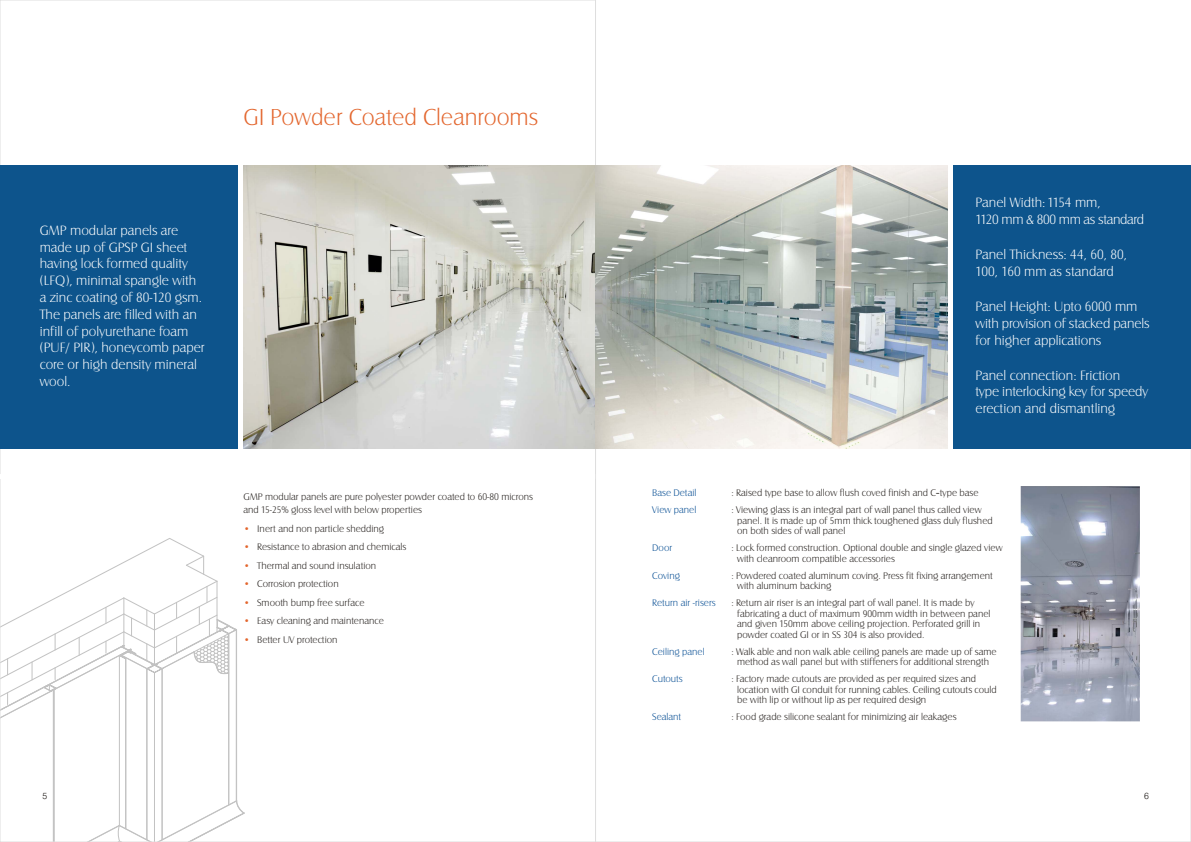
<style>
.page{position:relative;width:1191px;height:842px;background:#fff}
.page>*{position:absolute;margin:0;border:0;box-sizing:border-box;transform-origin:0 0}
.t1{font:24px "Castle T Ligh";color:#e3662e}
.t2{font:14px/16.8px "Castle T Ligh";color:#fff}
.t3{font:14px/16.8px "Castle T Ligh";letter-spacing:-.025em;color:#fff}
.t4{font:10px/10.5px "Castle T Ligh";color:#1f1a17}
.t5{font:10px/17px "Castle T Ligh";color:#004a91}
.t6{font:10px/18.5px "Castle T Ligh";color:#e3662e;text-align:justify}
.t7{font:300 9px "Swiss 721 BT";color:#1f1a17}
.s1{font-family:"Adobe Caslon Pro";font-weight:700}
</style>
<div class="page">
<svg style="left:52px;top:730px;width:186px;height:71px"></svg>
<hr style="left:53px;top:690px;width:1px;height:152px;background:#c2c2c2">
<hr style="left:54px;top:689px;width:1px;height:153px;background:#c2c2c2">
<hr style="left:125px;top:659px;width:1px;height:170px;background:#c2c2c2">
<hr style="left:126px;top:659px;width:1px;height:170px;background:#c2c2c2">
<hr style="left:162px;top:669px;width:1px;height:171px;background:#c2c2c2">
<hr style="left:154px;top:673px;width:1px;height:169px;background:#c2c2c2">
<hr style="left:147px;top:669px;width:1px;height:171px;background:#c2c2c2">
<hr style="left:228px;top:634px;width:1px;height:171px;background:#c2c2c2">
<hr style="left:119px;top:655px;width:1px;height:170px;background:#c2c2c2">
<svg style="left:52px;top:801px;width:193px;height:39px"></svg>
<hr style="left:229px;top:634px;width:1px;height:171px;background:#c2c2c2">
<hr style="left:236px;top:630px;width:1px;height:171px;background:#c2c2c2">
<svg style="left:2px;top:538px;width:235px;height:192px"></svg>
<div style="left:0;top:165px;width:237px;height:283px;background:#0d548c"></div>
<img style="left:243px;top:165px;width:352px;height:283px">
<div style="left:954px;top:165px;width:237px;height:283px;background:#0d548c"></div>
<svg style="left:595px;top:165px;width:352px;height:283px"></svg>
<img style="left:1020px;top:486px;width:119px;height:235px">
<p class="t2" style="left:40px;top:222px;width:167px">GMP modular panels are made up of GPSP GI sheet having lock formed quality (LFQ), minimal spangle with a zinc coating of 80-120 gsm.<br>The panels are filled with an infill of polyurethane foam (PUF/ PIR), honeycomb paper core or high density mineral wool.</p>
<h1 class="t1" style="left:243px;top:105px;width:296px">GI Powder Coated Cleanrooms</h1>
<p class="t4" style="left:243px;top:490px;width:291px;line-height:13.5px">GMP modular panels are pure polyester powder coated to 60-80 microns and 15-25% gloss level with below properties</p>
<p class="t4" style="left:257px;top:519px;width:151px;line-height:18.5px">Inert and non particle shedding<br>Resistance to abrasion and chemicals<br>Thermal and sound insulation<br>Corrosion protection<br>Smooth bump free surface<br>Easy cleaning and maintenance<br>Better UV protection</p>
<p class="t6" style="left:243px;top:519px;width:8px">• • • • • • •</p>
<p class="t7" style="left:43px;top:792px;width:6px">5</p>
<h2 class="t3" style="left:975px;top:194px;width:170px">Panel Width: 1154 mm,<br>1120 mm &amp; 800 mm as standard</h2>
<h2 class="t2" style="left:975px;top:246px;width:153px">Panel Thickness: 44, 60, 80,<br>100, 160 mm as standard</h2>
<h2 class="t2" style="left:975px;top:298px;width:175px">Panel Height: Upto 6000 mm with provision of stacked panels for higher applications</h2>
<h2 class="t2" style="left:975px;top:367px;width:174px">Panel connection: Friction<br>type interlocking key for speedy erection and dismantling</h2>
<p class="t5" style="left:652px;top:484px;width:46px">Base Detail<br>View panel</p>
<p class="t5" style="left:652px;top:539px;width:22px">Door</p>
<p class="t5" style="left:652px;top:567px;width:29px">Coving</p>
<p class="t5" style="left:652px;top:594px;width:65px">Return air -risers</p>
<p class="t5" style="left:652px;top:643px;width:54px">Ceiling panel</p>
<p class="t5" style="left:652px;top:670px;width:32px">Cutouts</p>
<p class="t5" style="left:652px;top:708px;width:31px">Sealant</p>
<p class="t4" style="left:731px;top:484px;width:252px;line-height:17px">: Raised type base to allow flush coved finish and C<span class="s1">-</span>type base : Viewing glass is an integral part of wall panel thus called view</p>
<p class="t4" style="left:737px;top:515px;width:257px">panel. It is made up of 5mm thick toughened glass duly flushed on both sides of wall panel</p>
<p class="t4" style="left:737px;top:543px;width:267px;text-indent:-6px">: Lock formed construction. Optional double and single glazed view with cleanroom compatible accessories</p>
<p class="t4" style="left:737px;top:570px;width:257px;text-indent:-6px">: Powdered coated aluminum coving. Press fit fixing arrangement with aluminum backing</p>
<p class="t4" style="left:737px;top:598px;width:255px;text-indent:-6px">: Return air riser is an integral part of wall panel. It is made by fabricating a duct of maximum 900mm width in between panel and given 150mm above ceiling projection. Perforated grill in powder coated GI or in SS 304 is also provided.</p>
<p class="t4" style="left:731px;top:646px;width:267px;text-align:center">: Walk able and non walk able ceiling panels are made up of same method as wall panel but with stiffeners for additional strength</p>
<p class="t4" style="left:737px;top:674px;width:261px;text-indent:-6px">: Factory made cutouts are provided as per required sizes and location with GI conduit for running cables. Ceiling cutouts could be with lip or without lip as per required design</p>
<p class="t4" style="left:731px;top:712px;width:227px">: Food grade silicone sealant for minimizing air leakages</p>
<p class="t7" style="left:1144px;top:792px;width:6px">6</p>
</div>
